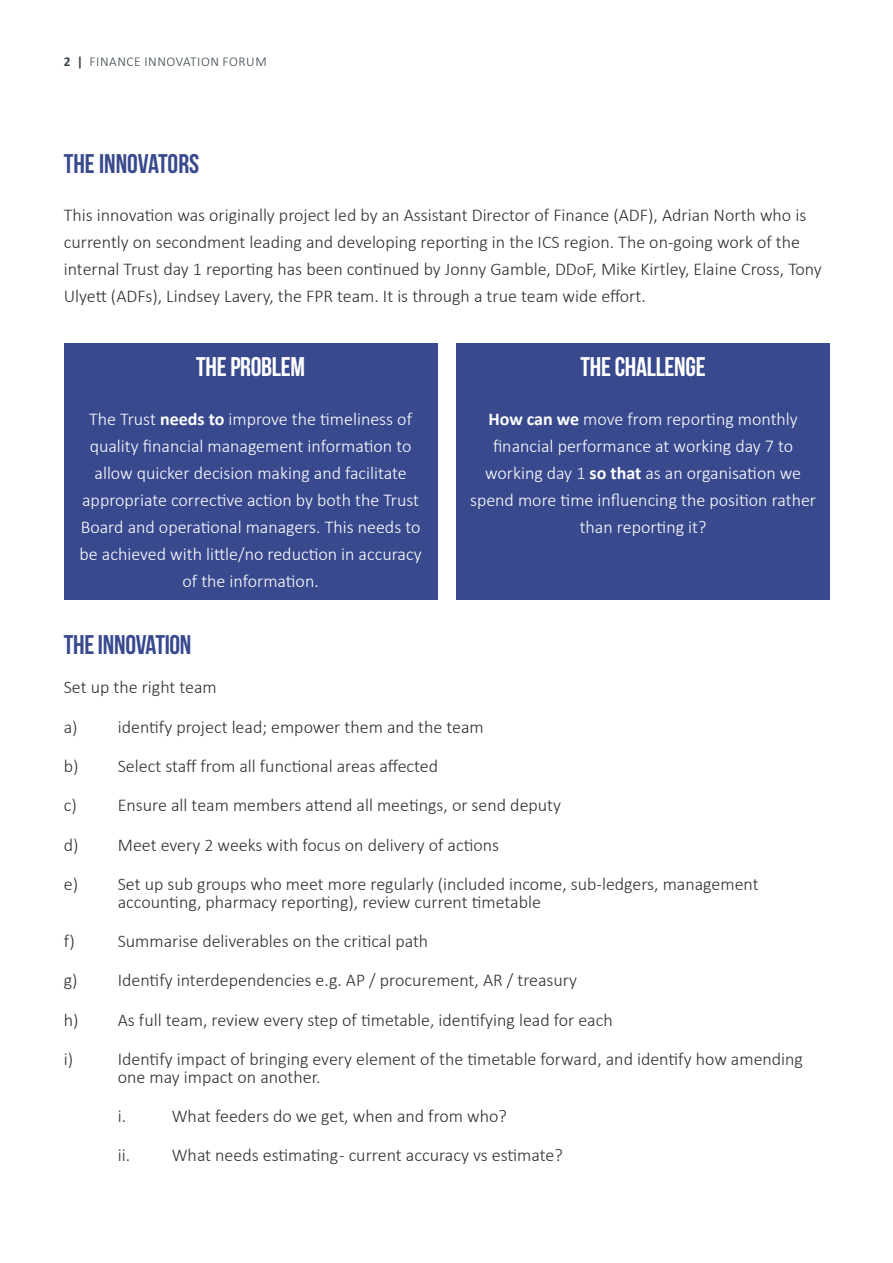
<style>
.page{position:relative;width:893px;height:1263px;background:#fff}
.page>*{position:absolute;margin:0;border:0;box-sizing:border-box;transform-origin:0 0}
.Sub_head_BEBAS{font:700 27px "Bebas Neue";letter-spacing:-.01em;color:#38498e}
.Sub_head_BEBAS-2{font:700 27px "Bebas Neue";letter-spacing:-.01em;color:#fff}
.Sub_head_BEBAS-3{font:300 18px/27px "Calibri";color:#332e2e}
.Sub_head_BEBAS-4{font:300 18px/27px "Calibri";color:#fff;text-align:center}
.t1{font:300 13.5px "Calibri";letter-spacing:.04em;color:#39464c}
.s1{font-weight:700}
</style>
<div class="page">
<div style="left:64px;top:343px;width:373px;height:256px;background:#38498e"></div>
<div style="left:456px;top:343px;width:374px;height:256px;background:#38498e"></div>
<p class="t1" style="left:64px;top:53px;width:205px"><span class="s1">2 |</span> FINANCE INNOVATION FORUM</p>
<p class="Sub_head_BEBAS" style="left:64px;top:149px;width:137px">THE INNOVATORS</p>
<p class="Sub_head_BEBAS-3" style="left:64px;top:202px;width:759px">This innovation was originally project led by an Assistant Director of Finance (ADF), Adrian North who is currently on secondment leading and developing reporting in the ICS region. The on-going work of the internal Trust day 1 reporting has been continued by Jonny Gamble, DDoF, Mike Kirtley, Elaine Cross, Tony Ulyett (ADFs), Lindsey Lavery, the FPR team. It is through a true team wide effort.</p>
<p class="Sub_head_BEBAS-2" style="left:196px;top:352px;width:110px">THE PROBLEM</p>
<p class="Sub_head_BEBAS-4" style="left:80px;top:405px;width:344px">The Trust <span class="s1">needs to</span> improve the timeliness of quality financial management information to allow quicker decision making and facilitate appropriate corrective action by both the Trust Board and operational managers. This needs to be achieved with little/no reduction in accuracy of the information.</p>
<p class="Sub_head_BEBAS-2" style="left:580px;top:352px;width:127px">THE CHALLENGE</p>
<p class="Sub_head_BEBAS-4" style="left:470px;top:405px;width:348px"><span class="s1">How can we</span> move from reporting monthly financial performance at working day 7 to working day 1 <span class="s1">so that</span> as an organisation we spend more time influencing the position rather than reporting it?</p>
<p class="Sub_head_BEBAS" style="left:64px;top:630px;width:129px">THE INNOVATION</p>
<p class="Sub_head_BEBAS-3" style="left:64px;top:674px;width:155px">Set up the right team</p>
<p class="Sub_head_BEBAS-3" style="left:64px;top:713px;width:422px">a) identify project lead; empower them and the team</p>
<p class="Sub_head_BEBAS-3" style="left:64px;top:752px;width:376px">b) Select staff from all functional areas affected</p>
<p class="Sub_head_BEBAS-3" style="left:64px;top:792px;width:499px">c) Ensure all team members attend all meetings, or send deputy</p>
<p class="Sub_head_BEBAS-3" style="left:64px;top:831px;width:437px">d) Meet every 2 weeks with focus on delivery of actions</p>
<p class="Sub_head_BEBAS-3" style="left:118px;top:875px;width:642px;line-height:18px;text-indent:-54px">e) Set up sub groups who meet more regularly (included income, sub-ledgers, management accounting, pharmacy reporting), review current timetable</p>
<p class="Sub_head_BEBAS-3" style="left:64px;top:927px;width:366px">f) Summarise deliverables on the critical path</p>
<p class="Sub_head_BEBAS-3" style="left:64px;top:967px;width:515px">g) Identify interdependencies e.g. AP / procurement, AR / treasury</p>
<p class="Sub_head_BEBAS-3" style="left:64px;top:1006px;width:550px">h) As full team, review every step of timetable, identifying lead for each</p>
<p class="Sub_head_BEBAS-3" style="left:64px;top:1045px;width:11px">i)</p>
<p class="Sub_head_BEBAS-3" style="left:118px;top:1050px;width:687px;line-height:18px">Identify impact of bringing every element of the timetable forward, and identify how amending one may impact on another.</p>
<p class="Sub_head_BEBAS-3" style="left:118px;top:1102px;width:10px">i.</p>
<p class="Sub_head_BEBAS-3" style="left:172px;top:1102px;width:336px">What feeders do we get, when and from who?</p>
<p class="Sub_head_BEBAS-3" style="left:118px;top:1142px;width:446px">ii. What needs estimating - current accuracy vs estimate?</p>
</div>
